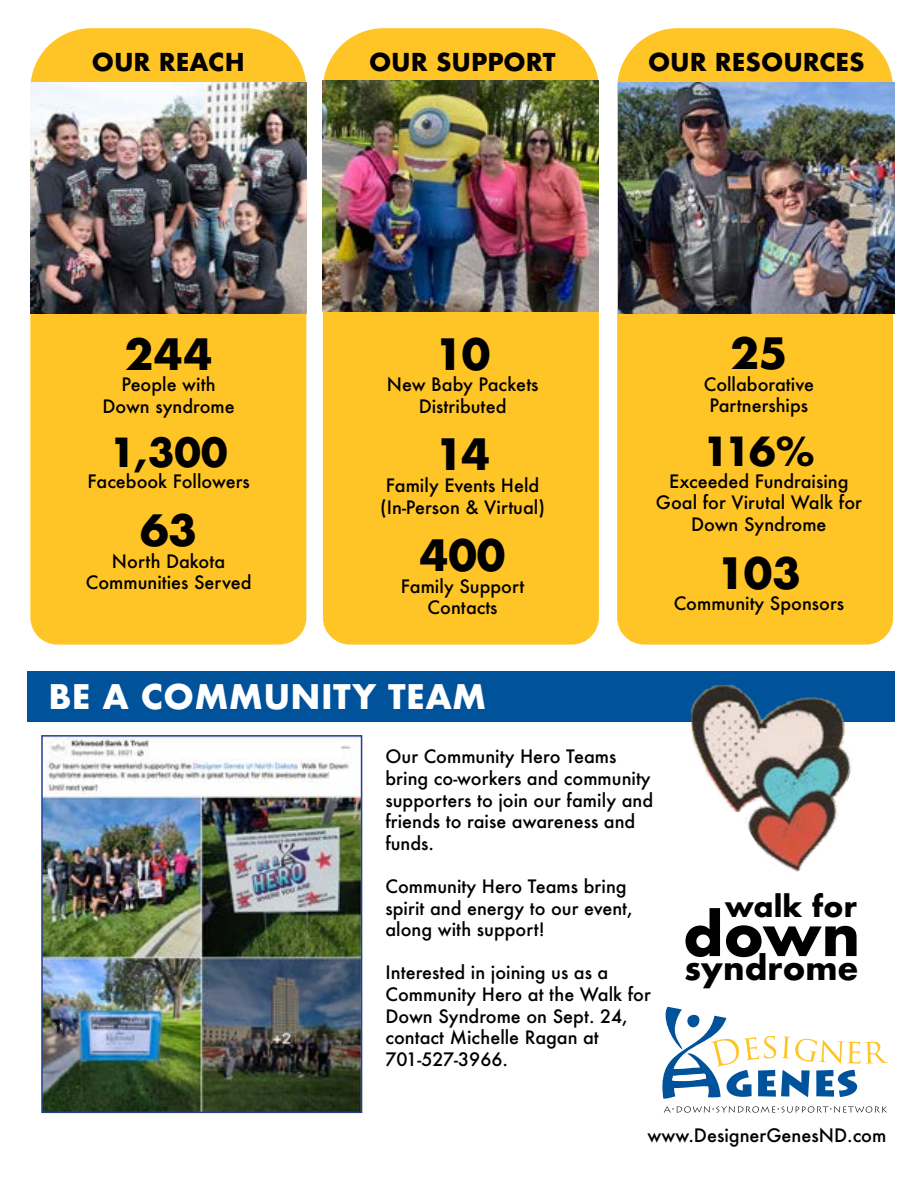
<style>
.page{position:relative;width:918px;height:1188px;background:#fff}
.page>*{position:absolute;margin:0;border:0;box-sizing:border-box;transform-origin:0 0}
.t1{font:700 57.75px "Futura";color:#000}
.t2{font:700 42px "Futura";color:#000}
.t3{font:700 39px "Futura";letter-spacing:-.025em;color:#000}
.t4{font:700 33px "Futura";letter-spacing:.01em;color:#fff}
.t5{font:700 32.4px "Futura";color:#000}
.t6{font:700 28.65px "Futura";color:#000}
.t7{font:700 24px "Futura";color:#000}
.t8{font:500 18px/21.6px "Futura";color:#000;text-align:center}
</style>
<div class="page">
<div style="left:27px;top:672px;width:867px;height:50px;background:#00539b"></div>
<svg style="left:662px;top:1007px;width:226px;height:92px"></svg>
<svg style="left:664px;top:1106px;width:223px;height:7px"></svg>
<div style="left:617px;top:28px;width:276px;height:617px;background:#ffc425"></div>
<div style="left:323px;top:28px;width:276px;height:617px;background:#ffc425"></div>
<div style="left:30px;top:28px;width:276px;height:617px;background:#ffc425"></div>
<img style="left:323px;top:80px;width:276px;height:231px">
<img style="left:618px;top:82px;width:276px;height:232px">
<img style="left:30px;top:82px;width:276px;height:232px">
<img style="left:44px;top:738px;width:315px;height:372px">
<div style="left:41px;top:735px;width:321px;height:378px;border:2px solid #25408f"></div>
<img style="left:691px;top:684px;width:154px;height:128px">
<img style="left:742px;top:726px;width:110px;height:46px">
<img style="left:741px;top:772px;width:110px;height:100px">
<h3 class="t7" style="left:92px;top:44px;width:154px">OUR REACH</h3>
<h3 class="t7" style="left:369px;top:44px;width:188px">OUR SUPPORT</h3>
<h3 class="t7" style="left:648px;top:44px;width:218px">OUR RESOURCES</h3>
<h2 class="t2" style="left:125px;top:323px;width:89px">244</h2>
<p class="t8" style="left:103px;top:373px;width:134px">People with<br>Down syndrome</p>
<h3 class="t3" style="left:110px;top:424px;width:120px">1,300</h3>
<p class="t8" style="left:88px;top:471px;width:164px">Facebook Followers</p>
<h2 class="t2" style="left:140px;top:500px;width:59px">63</h2>
<p class="t8" style="left:86px;top:550px;width:167px">North Dakota<br>Communities Served</p>
<h2 class="t2" style="left:435px;top:324px;width:57px">10</h2>
<p class="t8" style="left:387px;top:374px;width:153px">New Baby Packets<br>Distributed</p>
<h2 class="t2" style="left:435px;top:424px;width:56px">14</h2>
<p class="t8" style="left:380px;top:474px;width:166px">Family Events Held (In-Person &amp; Virtual)</p>
<h2 class="t2" style="left:420px;top:525px;width:87px">400</h2>
<p class="t8" style="left:401px;top:575px;width:125px">Family Support<br>Contacts</p>
<h3 class="t4" style="left:49px;top:672px;width:439px">BE A COMMUNITY TEAM</h3>
<h2 class="t2" style="left:730px;top:323px;width:59px">25</h2>
<p class="t8" style="left:704px;top:373px;width:112px">Collaborative<br>Partnerships</p>
<h3 class="t3" style="left:703px;top:423px;width:114px">116%</h3>
<p class="t8" style="left:656px;top:470px;width:207px">Exceeded Fundraising<br>Goal for Virutal Walk for<br>Down Syndrome</p>
<h2 class="t2" style="left:717px;top:543px;width:86px">103</h2>
<p class="t8" style="left:674px;top:593px;width:172px">Community Sponsors</p>
<p class="t8" style="left:386px;top:746px;width:269px;text-align:left">Our Community Hero Teams bring co-workers and community supporters to join our family and friends to raise awareness and funds.</p>
<p class="t8" style="left:386px;top:875px;width:249px;text-align:left">Community Hero Teams bring spirit and energy to our event, along with support!</p>
<p class="t8" style="left:386px;top:962px;width:267px;text-align:left">Interested in joining us as a<br>Community Hero at the Walk for<br>Down Syndrome on Sept. 24, contact Michelle Ragan at<br>701-527-3966.</p>
<h3 class="t6" style="left:725px;top:886px;width:134px">walk for</h3>
<h1 class="t1" style="left:683px;top:893px;width:179px">down</h1>
<h3 class="t5" style="left:684px;top:944px;width:176px">syndrome</h3>
<p class="t8" style="left:647px;top:1125px;width:241px">www.DesignerGenesND.com</p>
</div>
